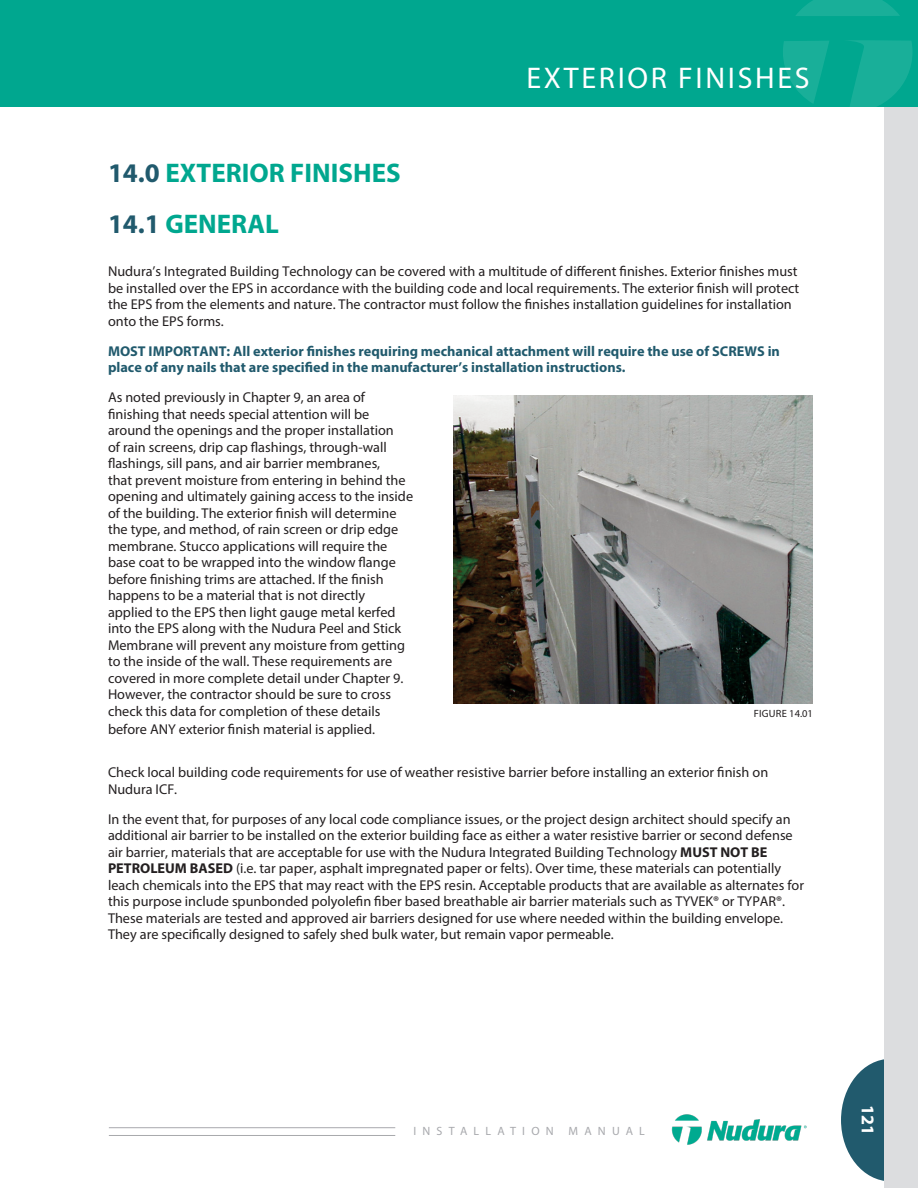
<style>
.page{position:relative;width:918px;height:1188px;background:#fff}
.page>*{position:absolute;margin:0;border:0;box-sizing:border-box;transform-origin:0 0}
.t1{font:30px "Myriad Pro";letter-spacing:.09em;color:#fff}
.t2{font:700 27px "Myriad Pro";color:#00a78f}
.t3{font:700 18px "Myriad Pro";color:#fff}
.t4{font:14.25px/16.5px "Myriad Pro";color:#231f20}
.t5{font:700 14.25px/16.5px "Myriad Pro";color:#215a6d}
.t6{font:12px "Myriad Pro";letter-spacing:.52em;color:#a8a9ad}
.t7{font:10.5px "Myriad Pro";letter-spacing:.02em;color:#231f20}
.s1{color:#215a6d}
.s2{font-weight:700}
</style>
<div class="page">
<img style="left:454px;top:396px;width:359px;height:308px">
<svg style="left:841px;top:1059px;width:43px;height:122px"></svg>
<div style="left:884px;top:0;width:34px;height:1188px;background:#dcdddf"></div>
<div style="left:0;top:0;width:918px;height:107px;background:#00a78f"></div>
<hr style="left:109px;top:1127px;width:286px;height:1px;background:#a8a9ad">
<hr style="left:109px;top:1135px;width:286px;height:1px;background:#a8a9ad">
<img style="left:671px;top:1114px;width:136px;height:31px">
<svg style="left:783px;top:41px;width:46px;height:62px"></svg>
<svg style="left:848px;top:40px;width:65px;height:67px"></svg>
<svg style="left:796px;top:0;width:104px;height:16px;background:#15ad97"></svg>
<p class="t1" style="left:526px;top:60px;width:285px">EXTERIOR FINISHES</p>
<p class="t2" style="left:108px;top:156px;width:294px"><span class="s1">14.0</span> EXTERIOR FINISHES</p>
<p class="t2" style="left:108px;top:206px;width:173px"><span class="s1">14.1</span> GENERAL</p>
<p class="t4" style="left:108px;top:263px;width:693px">Nudura’s Integrated Building Technology can be covered with a multitude of different finishes. Exterior finishes must be installed over the EPS in accordance with the building code and local requirements. The exterior finish will protect the EPS from the elements and nature. The contractor must follow the finishes installation guidelines for installation onto the EPS forms.</p>
<p class="t5" style="left:108px;top:342px;width:673px">MOST IMPORTANT: All exterior finishes requiring mechanical attachment will require the use of SCREWS in place of any nails that are specified in the manufacturer’s installation instructions.</p>
<p class="t4" style="left:108px;top:389px;width:307px">As noted previously in Chapter 9, an area of finishing that needs special attention will be around the openings and the proper installation<br>of rain screens, drip cap flashings, through-wall flashings, sill pans, and air barrier membranes,<br>that prevent moisture from entering in behind the opening and ultimately gaining access to the inside of the building. The exterior finish will determine the type, and method, of rain screen or drip edge membrane. Stucco applications will require the base coat to be wrapped into the window flange before finishing trims are attached. If the finish happens to be a material that is not directly applied to the EPS then light gauge metal kerfed into the EPS along with the Nudura Peel and Stick Membrane will prevent any moisture from getting to the inside of the wall. These requirements are covered in more complete detail under Chapter 9.<br>However, the contractor should be sure to cross check this data for completion of these details</p>
<p class="t4" style="left:108px;top:720px;width:269px">before ANY exterior finish material is applied.</p>
<p class="t4" style="left:108px;top:764px;width:662px">Check local building code requirements for use of weather resistive barrier before installing an exterior finish on<br>Nudura ICF.</p>
<p class="t4" style="left:108px;top:810px;width:698px">In the event that, for purposes of any local code compliance issues, or the project design architect should specify an additional air barrier to be installed on the exterior building face as either a water resistive barrier or second defense air barrier, materials that are acceptable for use with the Nudura Integrated Building Technology <span class="s2">MUST NOT BE PETROLEUM BASED</span> (i.e. tar paper, asphalt impregnated paper or felts). Over time, these materials can potentially leach chemicals into the EPS that may react with the EPS resin. Acceptable products that are available as alternates for this purpose include spunbonded polyolefin fiber based breathable air barrier materials such as TYVEK® or TYPAR®.<br>These materials are tested and approved air barriers designed for use where needed within the building envelope.<br>They are specifically designed to safely shed bulk water, but remain vapor permeable.</p>
<p class="t7" style="left:754px;top:707px;width:61px">FIGURE 14.01</p>
<p class="t6" style="left:413px;top:1124px;width:233px">INSTALLATION MANUAL</p>
<p class="t3" style="left:880px;top:1105px;width:31px;rotate:90deg">121</p>
</div>
